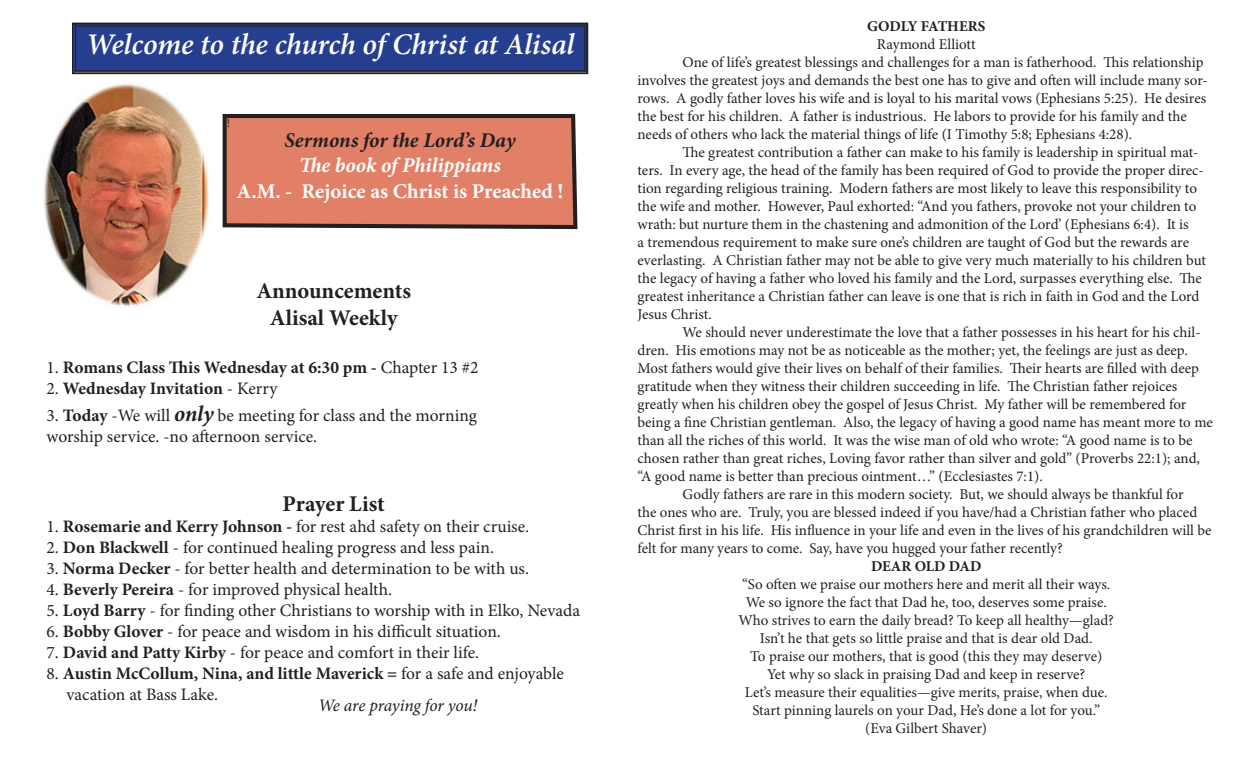
<style>
.page{position:relative;width:1260px;height:765px;background:#fff}
.page>*{position:absolute;margin:0;border:0;box-sizing:border-box;transform-origin:0 0}
.t1{font:italic 600 30px "Minion Pro";letter-spacing:-.01em;color:#fff}
.t2{font:700 22.5px "Minion Pro";color:#231f20}
.t3{font:700 21px "Minion Pro";color:#fff}
.t4{font:italic 700 21px "Minion Pro";letter-spacing:-.005em;color:#231f20}
.t5{font:italic 700 21px "Minion Pro";letter-spacing:-.005em;color:#fff}
.t6{font:17.5px "Minion Pro";color:#231f20}
.t7{font:700 17.5px "Minion Pro";color:#231f20}
.t8{font:italic 17.5px "Minion Pro";letter-spacing:-.015em;color:#231f20}
.t9{font:15px/18px "Minion Pro";letter-spacing:-.005em;color:#231f20}
.t10{font:700 15px "Minion Pro";color:#231f20}
.t11{font:12.25px "Minion Pro";color:#231f20}
.s1{font-weight:400}
.s2{font-weight:700}
.s3{font-weight:700;font-style:italic;font-size:22.5px}
</style>
<div class="page">
<svg style="left:222px;top:114px;width:356px;height:116px;background:#d07a63"></svg>
<svg style="left:72px;top:22px;width:517px;height:53px;background:#2c4286"></svg>
<div style="left:75px;top:26px;width:510px;height:45px;border:1px solid #231f20"></div>
<img style="left:44px;top:84px;width:165px;height:224px">
<p class="t1" style="left:86px;top:23px;width:490px">Welcome to the church of Christ at Alisal</p>
<p class="t11" style="left:227px;top:115px;width:5px">!</p>
<p class="t4" style="left:284px;top:126px;width:233px">Sermons for the Lord’s Day</p>
<p class="t5" style="left:299px;top:151px;width:203px">The book of Philippians</p>
<p class="t3" style="left:237px;top:176px;width:329px">A.M. - Rejoice as Christ is Preached !</p>
<p class="t2" style="left:256px;top:275px;width:156px">Announcements</p>
<p class="t2" style="left:270px;top:302px;width:129px">Alisal Weekly</p>
<p class="t7" style="left:47px;top:355px;width:434px"><span class="s1">1.</span> Romans Class This Wednesday at 6:30 pm - <span class="s1">Chapter 13 #2</span></p>
<p class="t7" style="left:47px;top:376px;width:232px"><span class="s1">2.</span> Wednesday Invitation <span class="s1">- Kerry</span></p>
<p class="t6" style="left:47px;top:404px;width:432px">3. <span class="s2">Today</span> -We will <span class="s3">only</span> be meeting for class and the morning</p>
<p class="t6" style="left:47px;top:425px;width:272px">worship service. -no afternoon service.</p>
<p class="t2" style="left:283px;top:488px;width:104px">Prayer List</p>
<p class="t6" style="left:47px;top:515px;width:484px">1. <span class="s2">Rosemarie and Kerry Johnson -</span> for rest ahd safety on their cruise.</p>
<p class="t6" style="left:47px;top:536px;width:449px">2. <span class="s2">Don Blackwell</span> - for continued healing progress and less pain.</p>
<p class="t6" style="left:47px;top:557px;width:484px">3. <span class="s2">Norma Decker</span> - for better health and determination to be with us.</p>
<p class="t6" style="left:47px;top:578px;width:347px">4. <span class="s2">Beverly Pereira</span> - for improved physical health.</p>
<p class="t6" style="left:47px;top:599px;width:535px">5. <span class="s2">Loyd Barry</span> - for finding other Christians to worship with in Elko, Nevada</p>
<p class="t6" style="left:47px;top:620px;width:456px">6. <span class="s2">Bobby Glover</span> - for peace and wisdom in his difficult situation.</p>
<p class="t6" style="left:47px;top:641px;width:434px">7. <span class="s2">David and Patty Kirby</span> - for peace and comfort in their life.</p>
<p class="t7" style="left:47px;top:661px;width:519px"><span class="s1">8.</span> Austin McCollum, Nina, and little Maverick = <span class="s1">for a safe and enjoyable</span></p>
<p class="t6" style="left:66px;top:683px;width:153px">vacation at Bass Lake.</p>
<p class="t8" style="left:318px;top:693px;width:161px">We are praying for you!</p>
<p class="t10" style="left:867px;top:16px;width:119px">GODLY FATHERS</p>
<p class="t9" style="left:877px;top:36px;width:100px">Raymond Elliott</p>
<p class="t9" style="left:638px;top:54px;width:572px;text-indent:45px">One of life’s greatest blessings and challenges for a man is fatherhood. This relationship involves the greatest joys and demands the best one has to give and often will include many sor&shy;rows. A godly father loves his wife and is loyal to his marital vows (Ephesians 5:25). He desires the best for his children. A father is industrious. He labors to provide for his family and the needs of others who lack the material things of life (I Timothy 5:8; Ephesians 4:28).</p>
<p class="t9" style="left:638px;top:144px;width:570px;text-indent:45px">The greatest contribution a father can make to his family is leadership in spiritual mat&shy;ters. In every age, the head of the family has been required of God to provide the proper direc&shy;tion regarding religious training. Modern fathers are most likely to leave this responsibility to the wife and mother. However, Paul exhorted: “And you fathers, provoke not your children to wrath: but nurture them in the chastening and admonition of the Lord’ (Ephesians 6:4). It is<br>a tremendous requirement to make sure one’s children are taught of God but the rewards are everlasting. A Christian father may not be able to give very much materially to his children but the legacy of having a father who loved his family and the Lord, surpasses everything else. The greatest inheritance a Christian father can leave is one that is rich in faith in God and the Lord Jesus Christ.</p>
<p class="t9" style="left:638px;top:324px;width:577px;text-indent:45px">We should never underestimate the love that a father possesses in his heart for his chil&shy;dren. His emotions may not be as noticeable as the mother; yet, the feelings are just as deep.<br>Most fathers would give their lives on behalf of their families. Their hearts are filled with deep gratitude when they witness their children succeeding in life. The Christian father rejoices greatly when his children obey the gospel of Jesus Christ. My father will be remembered for being a fine Christian gentleman. Also, the legacy of having a good name has meant more to me than all the riches of this world. It was the wise man of old who wrote: “A good name is to be chosen rather than great riches, Loving favor rather than silver and gold” (Proverbs 22:1); and, “A good name is better than precious ointment…” (Ecclesiastes 7:1).</p>
<p class="t9" style="left:638px;top:486px;width:576px;text-indent:45px">Godly fathers are rare in this modern society. But, we should always be thankful for<br>the ones who are. Truly, you are blessed indeed if you have/had a Christian father who placed Christ first in his life. His influence in your life and even in the lives of his grandchildren will be felt for many years to come. Say, have you hugged your father recently?</p>
<p class="t10" style="left:871px;top:556px;width:112px">DEAR OLD DAD</p>
<p class="t9" style="left:742px;top:576px;width:370px">“So often we praise our mothers here and merit all their ways.</p>
<p class="t9" style="left:746px;top:594px;width:363px">We so ignore the fact that Dad he, too, deserves some praise.</p>
<p class="t9" style="left:739px;top:612px;width:377px">Who strives to earn the daily bread? To keep all healthy—glad?</p>
<p class="t9" style="left:760px;top:630px;width:334px">Isn’t he that gets so little praise and that is dear old Dad.</p>
<p class="t9" style="left:750px;top:648px;width:354px">To praise our mothers, that is good (this they may deserve)</p>
<p class="t9" style="left:767px;top:666px;width:319px">Yet why so slack in praising Dad and keep in reserve?</p>
<p class="t9" style="left:745px;top:684px;width:364px">Let’s measure their equalities—give merits, praise, when due.</p>
<p class="t9" style="left:752px;top:702px;width:349px">Start pinning laurels on your Dad, He’s done a lot for you.”</p>
<p class="t9" style="left:865px;top:720px;width:123px">(Eva Gilbert Shaver)</p>
</div>
